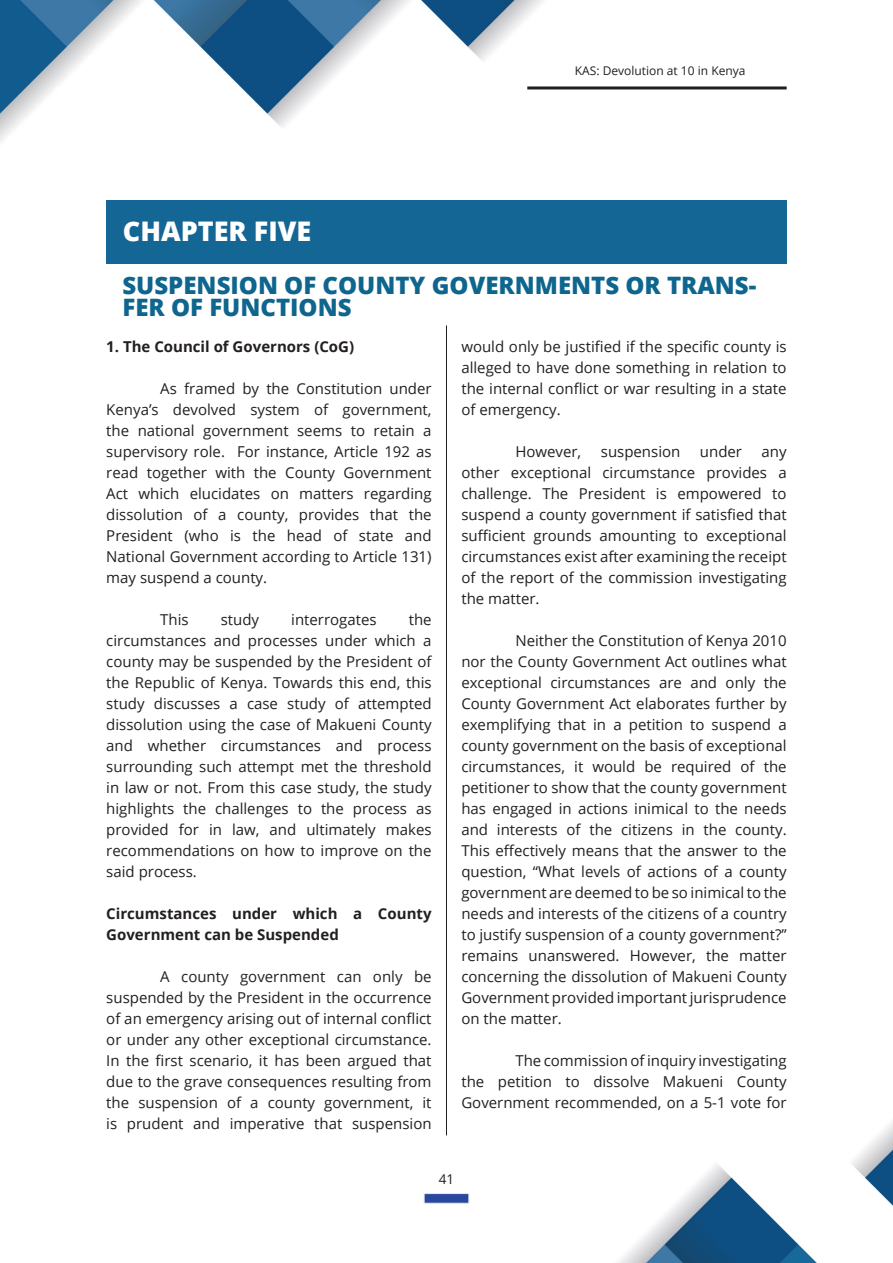
<style>
.page{position:relative;width:893px;height:1263px;background:#fff}
.page>*{position:absolute;margin:0;border:0;box-sizing:border-box;transform-origin:0 0}
.t1{font:800 27px "Open Sans";color:#fff}
.t2{font:800 24px/22.5px "Open Sans";color:#0e658d}
.t3{font:15px/21px "Open Sans";color:#231f20;text-align:justify}
.t4{font:700 15px/21px "Open Sans";color:#231f20}
.t5{font:13.5px "Open Sans";color:#231f20}
.t6{font:12px "Open Sans";color:#231f20}
</style>
<div class="page">
<img style="left:0;top:0;width:893px;height:1263px">
<hr style="left:527px;top:86px;width:260px;height:3px;background:#231f20">
<div style="left:424px;top:1193px;width:45px;height:10px;background:#28489e;border:1px solid #e6e7e9"></div>
<hr style="left:446px;top:325px;width:1px;height:810px;background:#231f20">
<div style="left:106px;top:200px;width:680px;height:64px;background:#146694"></div>
<p class="t6" style="left:575px;top:63px;width:172px">KAS: Devolution at 10 in Kenya</p>
<p class="t1" style="left:123px;top:210px;width:190px">CHAPTER FIVE</p>
<p class="t2" style="left:122px;top:273px;width:635px">SUSPENSION OF COUNTY GOVERNMENTS OR TRANS-<br>FER OF FUNCTIONS</p>
<p class="t4" style="left:106px;top:336px;width:249px">1. The Council of Governors (CoG)</p>
<p class="t3" style="left:106px;top:378px;width:327px;text-indent:54px">As framed by the Constitution under Kenya’s devolved system of government, the national government seems to retain a supervisory role. For instance, Article 192 as read together with the County Government Act which elucidates on matters regarding dissolution of a county, provides that the President (who is the head of state and National Government according to Article 131) may suspend a county.</p>
<p class="t3" style="left:160px;top:609px;width:30px">This</p>
<p class="t3" style="left:221px;top:609px;width:40px">study</p>
<p class="t3" style="left:291px;top:609px;width:87px">interrogates</p>
<p class="t3" style="left:461px;top:336px;width:327px">would only be justified if the specific county is alleged to have done something in relation to the internal conflict or war resulting in a state of emergency.</p>
<p class="t3" style="left:515px;top:441px;width:67px">However,</p>
<p class="t3" style="left:601px;top:441px;width:81px">suspension</p>
<p class="t3" style="left:700px;top:441px;width:44px">under</p>
<p class="t3" style="left:461px;top:441px;width:327px;text-indent:300px">any other exceptional circumstance provides a challenge. The President is empowered to suspend a county government if satisfied that sufficient grounds amounting to exceptional circumstances exist after examining the receipt of the report of the commission investigating the matter.</p>
<p class="t3" style="left:461px;top:630px;width:327px;text-indent:54px">Neither the Constitution of Kenya 2010 nor the County Government Act outlines what exceptional circumstances are and only the County Government Act elaborates further by exemplifying that in a petition to suspend a county government on the basis of exceptional circumstances, it would be required of the petitioner to show that the county government has engaged in actions inimical to the needs and interests of the citizens in the county.<br>This effectively means that the answer to the question, “What levels of actions of a county government are deemed to be so inimical to the needs and interests of the citizens of a country to justify suspension of a county government?” remains unanswered. However, the matter concerning the dissolution of Makueni County Government provided important jurisprudence on the matter.</p>
<p class="t3" style="left:461px;top:1050px;width:327px;text-indent:54px">The commission of inquiry investigating the petition to dissolve Makueni County Government recommended, on a 5-1 vote for</p>
<p class="t3" style="left:106px;top:609px;width:327px;text-indent:302px">the circumstances and processes under which a county may be suspended by the President of the Republic of Kenya. Towards this end, this study discusses a case study of attempted dissolution using the case of Makueni County and whether circumstances and process surrounding such attempt met the threshold in law or not. From this case study, the study highlights the challenges to the process as provided for in law, and ultimately makes recommendations on how to improve on the said process.</p>
<p class="t4" style="left:106px;top:903px;width:327px">Circumstances under which a County<br>Government can be Suspended</p>
<p class="t3" style="left:106px;top:966px;width:327px;text-indent:54px">A county government can only be suspended by the President in the occurrence of an emergency arising out of internal conflict or under any other exceptional circumstance.<br>In the first scenario, it has been argued that due to the grave consequences resulting from the suspension of a county government, it is prudent and imperative that suspension</p>
<p class="t5" style="left:439px;top:1170px;width:17px">41</p>
</div>
